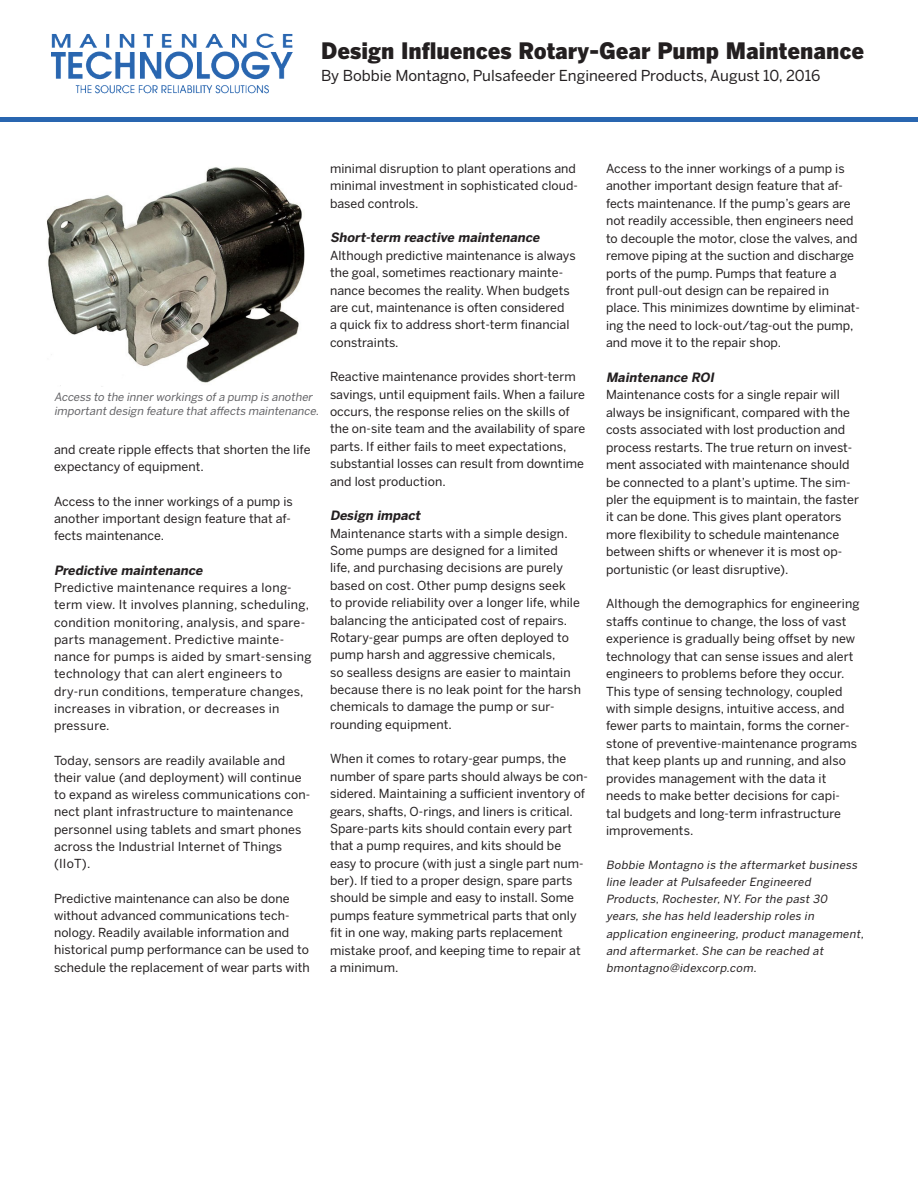
<style>
.page{position:relative;width:918px;height:1188px;background:#fff}
.page>*{position:absolute;margin:0;border:0;box-sizing:border-box;transform-origin:0 0}
.t1{font:900 22.5px "Benton Gothic";color:#231f20}
.t2{font:15px "Benton Sans";color:#231f20}
.subheads{font:italic 700 12.75px "Benton Sans";color:#231f20}
.text{font:12.3px/17.4px "Benton Sans";letter-spacing:.005em;color:#231f20}
.text-2{font:12.3px/17.2px "Benton Sans";letter-spacing:.025em;color:#231f20}
.bio{font:italic 11.25px/17.1px "Benton Sans";color:#231f20}
.t3{font:italic 11.25px/13.5px "Benton Sans";color:#636366}
</style>
<div class="page">
<div style="left:0;top:117px;width:918px;height:5px;background:#2966b0"></div>
<img style="left:51px;top:33px;width:242px;height:61px">
<img style="left:46px;top:167px;width:259px;height:220px">
<p class="t1" style="left:321px;top:36px;width:545px">Design Influences Rotary-Gear Pump Maintenance</p>
<p class="t2" style="left:321px;top:67px;width:501px">By Bobbie Montagno, Pulsafeeder Engineered Products, August 10, 2016</p>
<p class="t3" style="left:54px;top:390px;width:269px">Access to the inner workings ofa pump is another importantdesign feature thataffects maintenance.</p>
<p class="text" style="left:54px;top:441px;width:258px">and create ripple effects that shorten the life expectancy of equipment.</p>
<p class="text" style="left:54px;top:493px;width:240px">Access to the inner workings of a pump is another important design feature that af&shy;fects maintenance.</p>
<p class="subheads" style="left:54px;top:563px;width:153px">Predictive maintenance</p>
<p class="text-2" style="left:54px;top:579px;width:259px">Predictive maintenance requires a long&shy;term view. It involves planning, scheduling, condition monitoring, analysis, and spare&shy;parts management. Predictive mainte&shy;nance for pumps is aided by smart-sensing technology that can alert engineers to dry-run conditions, temperature changes, increases in vibration, or decreases in pressure.</p>
<p class="text" style="left:54px;top:751px;width:258px">Today, sensors are readily available and their value (and deployment) will continue to expand as wireless communications con&shy;nect plant infrastructure to maintenance personnel using tablets and smart phones across the Industrial Internet of Things (IIoT).</p>
<p class="text" style="left:54px;top:889px;width:257px">Predictive maintenance can also be done without advanced communications tech&shy;nology. Readily available information and historical pump performance can be used to schedule the replacement of wear parts with</p>
<p class="text" style="left:330px;top:160px;width:250px">minimal disruption to plant operations and minimal investment in sophisticated cloud&shy;based controls.</p>
<p class="subheads" style="left:330px;top:230px;width:214px">Short-term reactive maintenance</p>
<p class="text" style="left:330px;top:246px;width:247px">Although predictive maintenance is always the goal, sometimes reactionary mainte&shy;nance becomes the reality. When budgets are cut, maintenance is often considered<br>a quick fix to address short-term financial constraints.</p>
<p class="text" style="left:330px;top:368px;width:257px">Reactive maintenance provides short-term savings, until equipment fails. When a failure occurs, the response relies on the skills of the on-site team and the availability of spare parts. If either fails to meet expectations, substantial losses can result from downtime and lost production.</p>
<p class="subheads" style="left:330px;top:508px;width:94px">Design impact</p>
<p class="text" style="left:330px;top:524px;width:253px">Maintenance starts with a simple design.<br>Some pumps are designed for a limited life, and purchasing decisions are purely based on cost. Other pump designs seek<br>to provide reliability over a longer life, while balancing the anticipated cost of repairs.<br>Rotary-gear pumps are often deployed to pump harsh and aggressive chemicals,<br>so sealless designs are easier to maintain because there is no leak point for the harsh chemicals to damage the pump or sur&shy;rounding equipment.</p>
<p class="text" style="left:330px;top:750px;width:260px">When it comes to rotary-gear pumps, the number of spare parts should always be con&shy;sidered. Maintaining a sufficient inventory of gears, shafts, O-rings, and liners is critical.<br>Spare-parts kits should contain every part that a pump requires, and kits should be easy to procure (with just a single part num&shy;ber). If tied to a proper design, spare parts should be simple and easy to install. Some pumps feature symmetrical parts that only fit in one way, making parts replacement mistake proof, and keeping time to repair at a minimum.</p>
<p class="text" style="left:606px;top:160px;width:255px">Access to the inner workings of a pump is another important design feature that af&shy;fects maintenance. If the pump’s gears are not readily accessible, then engineers need to decouple the motor, close the valves, and remove piping at the suction and discharge ports of the pump. Pumps that feature a front pull-out design can be repaired in place. This minimizes downtime by eliminat&shy;ing the need to lock-out/tag-out the pump, and move it to the repair shop.</p>
<p class="subheads" style="left:606px;top:370px;width:112px">Maintenance ROI</p>
<p class="text" style="left:606px;top:386px;width:255px">Maintenance costs for a single repair will always be insignificant, compared with the costs associated with lost production and process restarts. The true return on invest&shy;ment associated with maintenance should be connected to a plant’s uptime. The sim&shy;pler the equipment is to maintain, the faster it can be done. This gives plant operators more flexibility to schedule maintenance between shifts or whenever it is most op&shy;portunistic (or least disruptive).</p>
<p class="text" style="left:606px;top:595px;width:255px">Although the demographics for engineering staffs continue to change, the loss of vast experience is gradually being offset by new technology that can sense issues and alert engineers to problems before they occur.<br>This type of sensing technology, coupled with simple designs, intuitive access, and fewer parts to maintain, forms the corner&shy;stone of preventive-maintenance programs that keep plants up and running, and also provides management with the data it needs to make better decisions for capi-<br>tal budgets and long-term infrastructure improvements.</p>
<p class="bio" style="left:606px;top:857px;width:262px">Bobbie Montagno is the aftermarket business line leader at Pulsafeeder Engineered Products,Rochester,NY.For the past 30 years,she has held leadership roles in application engineering,product management, and aftermarket.She can be reached at bmontagno@idexcorp.com.</p>
</div>
